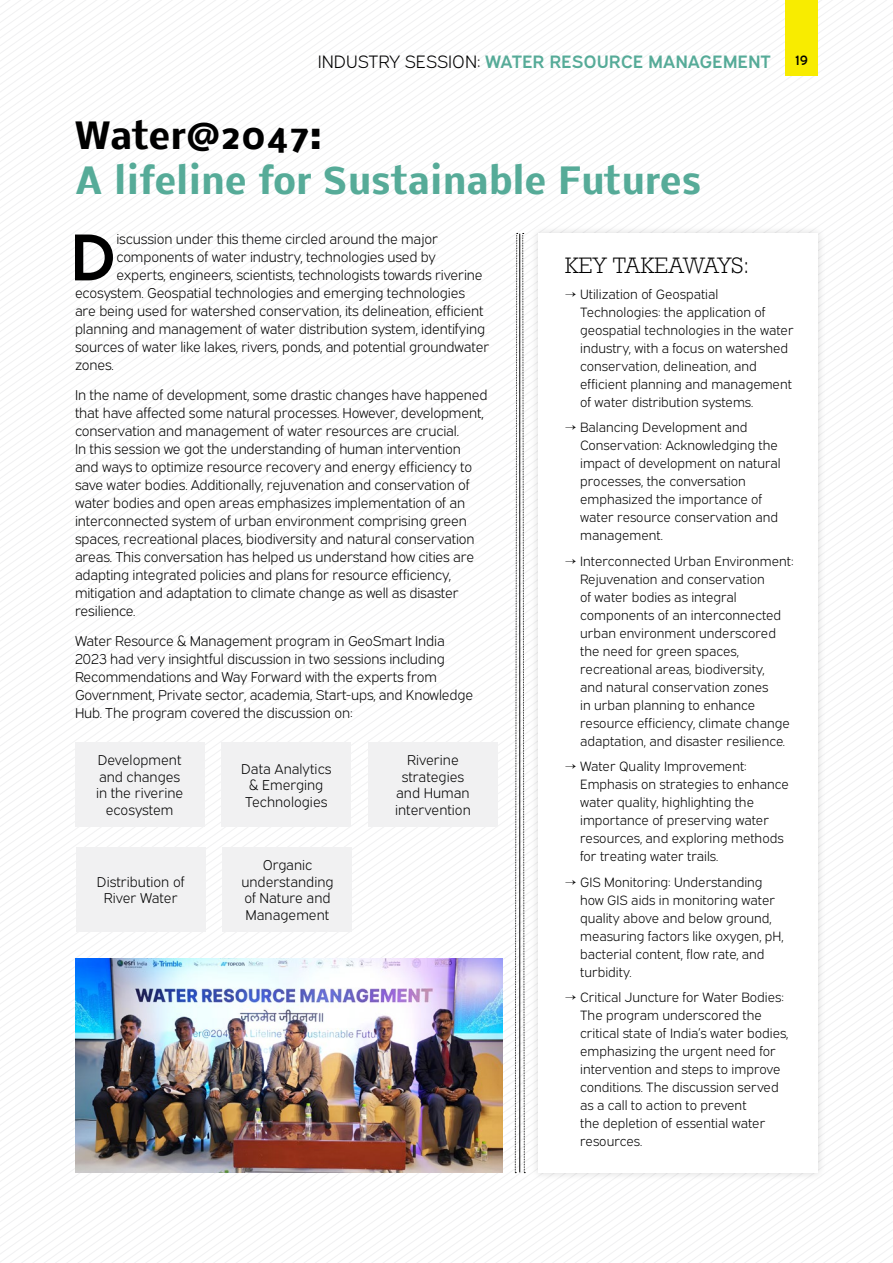
<style>
.page{position:relative;width:893px;height:1263px;background:#fff}
.page>*{position:absolute;margin:0;border:0;box-sizing:border-box;transform-origin:0 0}
.t1{font:66.3px "Expressway Sb";color:#000}
.t2{font:700 36px "Nobile";color:#56ab98}
.t3{font:700 36px "Nobile";color:#000}
.t4{font:300 21px "Rockwell Nova";letter-spacing:-.015em;color:#000}
.t5{font:18px "Expressway Sb";color:#56ab98}
.t6{font:14.25px/18px "Expressway Lt";letter-spacing:-.01em;color:#000;text-align:center}
.t7{font:13.5px/18px "Expressway Lt";color:#000}
.t8{font:13.5px "Expressway Sb";color:#000}
.s1{font-family:"Expressway Lt";color:#000}
</style>
<div class="page">
<svg style="left:0;top:1173px;width:893px;height:8px"></svg>
<svg style="left:0;top:1181px;width:893px;height:8px"></svg>
<svg style="left:0;top:1189px;width:893px;height:8px"></svg>
<svg style="left:0;top:1197px;width:893px;height:8px"></svg>
<svg style="left:0;top:1205px;width:893px;height:8px"></svg>
<svg style="left:0;top:1213px;width:893px;height:50px"></svg>
<img style="left:75px;top:959px;width:427px;height:214px">
<div style="left:530px;top:225px;width:296px;height:956px;background:#f6f6f6"></div>
<div style="left:538px;top:233px;width:280px;height:940px;background:#fff"></div>
<div style="left:75px;top:742px;width:129px;height:84px;background:#f1f1f2"></div>
<div style="left:368px;top:742px;width:130px;height:84px;background:#f1f1f2"></div>
<div style="left:222px;top:742px;width:129px;height:84px;background:#f1f1f2"></div>
<div style="left:76px;top:848px;width:129px;height:84px;background:#f1f1f2"></div>
<div style="left:223px;top:848px;width:129px;height:84px;background:#f1f1f2"></div>
<svg style="left:514px;top:233px;width:11px;height:940px"></svg>
<div style="left:786px;top:0;width:32px;height:76px;background:#f8ec00"></div>
<p class="t5" style="left:318px;top:47px;width:455px"><span class="s1">INDUSTRY SESSION:</span> WATER RESOURCE MANAGEMENT</p>
<h2 class="t3" style="left:75px;top:106px;width:248px">Water@2047:</h2>
<h2 class="t2" style="left:75px;top:151px;width:628px">A lifeline for Sustainable Futures</h2>
<p class="t8" style="left:796px;top:49px;width:14px">19</p>
<h1 class="t1" style="left:70px;top:205px;width:49px">D</h1>
<p class="t6" style="left:116px;top:229px;width:323px">iscussion under this theme circled around the major</p>
<p class="t6" style="left:116px;top:247px;width:321px">components of water industry, technologies used by</p>
<p class="t6" style="left:116px;top:265px;width:368px">experts, engineers, scientists, technologists towards riverine</p>
<p class="t6" style="left:75px;top:283px;width:391px">ecosystem. Geospatial technologies and emerging technologies</p>
<p class="t6" style="left:75px;top:301px;width:410px">are being used for watershed conservation, its delineation, efficient</p>
<p class="t6" style="left:75px;top:319px;width:412px">planning and management of water distribution system, identifying</p>
<p class="t6" style="left:75px;top:337px;width:416px">sources of water like lakes, rivers, ponds, and potential groundwater</p>
<p class="t6" style="left:75px;top:355px;width:40px">zones.</p>
<p class="t6" style="left:75px;top:385px;width:414px;text-align:left">In the name of development, some drastic changes have happened that have affected some natural processes. However, development, conservation and management of water resources are crucial.<br>In this session we got the understanding of human intervention and ways to optimize resource recovery and energy efficiency to save water bodies. Additionally, rejuvenation and conservation of water bodies and open areas emphasizes implementation of an interconnected system of urban environment comprising green spaces, recreational places, biodiversity and natural conservation areas. This conversation has helped us understand how cities are adapting integrated policies and plans for resource efficiency, mitigation and adaptation to climate change as well as disaster resilience.</p>
<p class="t6" style="left:75px;top:631px;width:400px;text-align:left">Water Resource &amp; Management program in GeoSmart India 2023 had very insightful discussion in two sessions including Recommendations and Way Forward with the experts from Government, Private sector, academia, Start-ups, and Knowledge Hub. The program covered the discussion on:</p>
<p class="t6" style="left:96px;top:751px;width:89px;line-height:16.5px">Development and changes in the riverine ecosystem</p>
<p class="t6" style="left:395px;top:751px;width:77px;line-height:16.5px">Riverine strategies and Human intervention</p>
<p class="t6" style="left:241px;top:759px;width:92px;line-height:16.5px;text-align:left">Data Analytics &amp; Emerging<br>Technologies</p>
<p class="t6" style="left:97px;top:872px;width:89px;line-height:16.5px">Distribution of<br>River Water</p>
<p class="t6" style="left:241px;top:856px;width:94px;line-height:16.5px">Organic understanding of Nature and<br>Management</p>
<h3 class="t4" style="left:565px;top:253px;width:186px">KEY TAKEAWAYS:</h3>
<p class="t7" style="left:580px;top:284px;width:215px;text-indent:-15px">→ Utilization of Geospatial Technologies: the application of geospatial technologies in the water industry, with a focus on watershed conservation, delineation, and efficient planning and management of water distribution systems.</p>
<p class="t7" style="left:580px;top:417px;width:202px;text-indent:-15px">→ Balancing Development and<br>Conservation: Acknowledging the impact of development on natural processes, the conversation emphasized the importance of water resource conservation and management.</p>
<p class="t7" style="left:580px;top:551px;width:215px;text-indent:-15px">→ Interconnected Urban Environment:<br>Rejuvenation and conservation<br>of water bodies as integral components of an interconnected urban environment underscored the need for green spaces, recreational areas, biodiversity,<br>and natural conservation zones<br>in urban planning to enhance resource efficiency, climate change adaptation, and disaster resilience.</p>
<p class="t7" style="left:580px;top:756px;width:210px;text-indent:-15px">→ Water Quality Improvement:<br>Emphasis on strategies to enhance water quality, highlighting the importance of preserving water resources, and exploring methods for treating water trails.</p>
<p class="t7" style="left:580px;top:872px;width:205px;text-indent:-15px">→ GIS Monitoring: Understanding how GIS aids in monitoring water quality above and below ground, measuring factors like oxygen, pH, bacterial content, flow rate, and turbidity.</p>
<p class="t7" style="left:580px;top:987px;width:210px;text-indent:-15px">→ Critical Juncture for Water Bodies:<br>The program underscored the critical state of India’s water bodies, emphasizing the urgent need for intervention and steps to improve conditions. The discussion served as a call to action to prevent<br>the depletion of essential water resources.</p>
</div>
